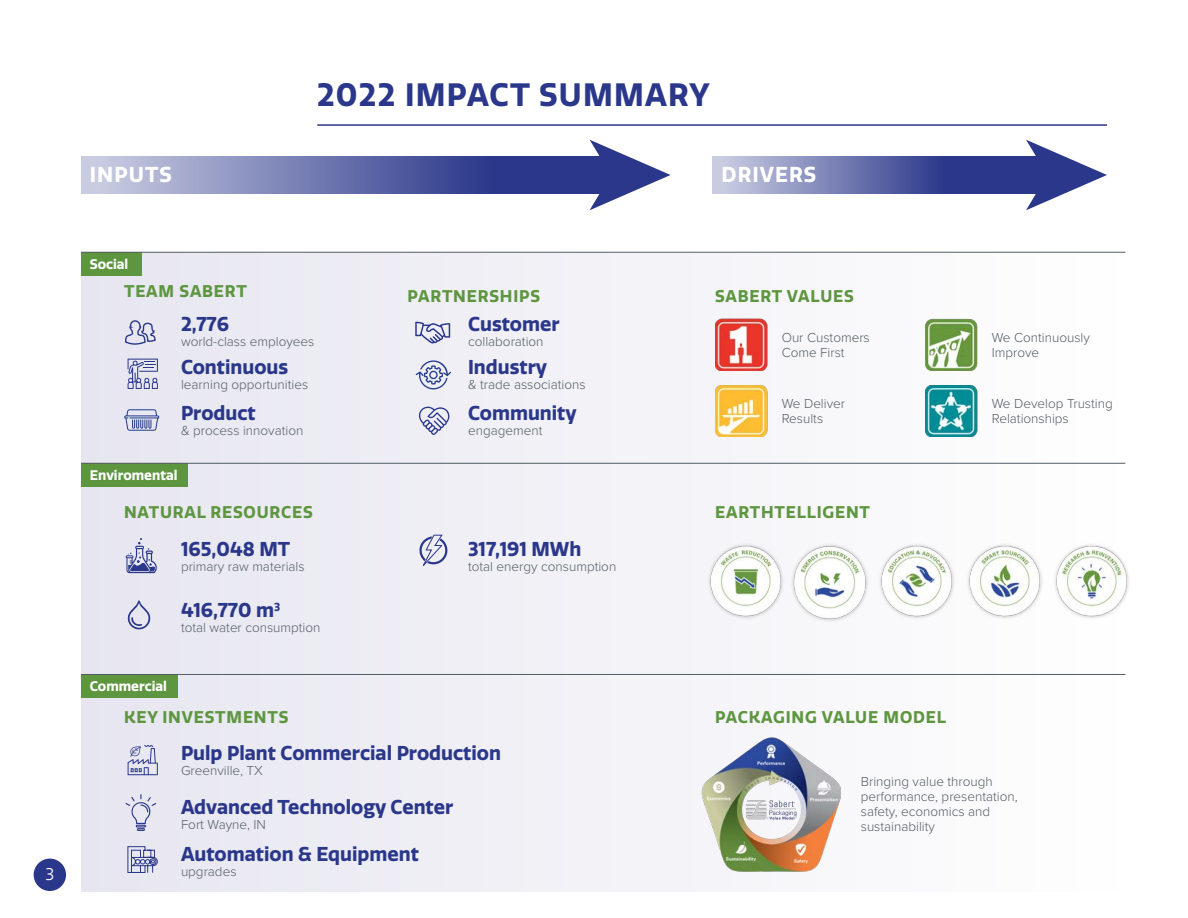
<style>
.page{position:relative;width:1188px;height:918px;background:#fff}
.page>*{position:absolute;margin:0;border:0;box-sizing:border-box;transform-origin:0 0}
.t1{font:700 31.5px "Quatro";letter-spacing:.04em;color:#2a378a}
.t2{font:700 21px "Quatro";letter-spacing:.05em;color:#fff}
.t3{font:700 19.5px "Quatro";color:#2a378a}
.t4{font:700 16.5px "Quatro";letter-spacing:.05em;color:#5e9640}
.t5{font:16.5px "Quatro";color:#fff}
.t6{font:300 13.5px/15px "Proxima Nova";color:#545d64}
.t7{font:700 13.5px "Quatro";color:#fff}
</style>
<div class="page">
<hr style="left:317px;top:124px;width:790px;height:2px;background:#2a378a">
<div style="left:81px;top:252px;width:1044px;height:211px;background:#f2f2f7"></div>
<div style="left:81px;top:463px;width:1044px;height:211px;background:#f1f1f7"></div>
<div style="left:81px;top:674px;width:1044px;height:217px;background:#f2f2f7"></div>
<div style="left:81px;top:252px;width:61px;height:23px;background:#5e9640"></div>
<div style="left:81px;top:463px;width:107px;height:23px;background:#5e9640"></div>
<div style="left:81px;top:674px;width:97px;height:23px;background:#5e9640"></div>
<img style="left:702px;top:737px;width:139px;height:135px">
<img style="left:715px;top:319px;width:52px;height:52px">
<img style="left:715px;top:385px;width:52px;height:52px">
<img style="left:925px;top:385px;width:52px;height:52px">
<img style="left:925px;top:319px;width:52px;height:52px">
<svg style="left:418px;top:407px;width:32px;height:28px"></svg>
<svg style="left:127px;top:600px;width:24px;height:29px"></svg>
<hr style="left:81px;top:252px;width:1044px;height:1px;background:#545d64">
<hr style="left:81px;top:463px;width:1044px;height:1px;background:#545d64">
<hr style="left:81px;top:674px;width:1044px;height:1px;background:#545d64">
<svg style="left:419px;top:534px;width:29px;height:32px"></svg>
<svg style="left:82px;top:156px;width:508px;height:38px"></svg>
<svg style="left:712px;top:156px;width:314px;height:38px"></svg>
<svg style="left:590px;top:140px;width:81px;height:70px"></svg>
<svg style="left:1026px;top:140px;width:81px;height:70px"></svg>
<svg style="left:124px;top:317px;width:32px;height:28px"></svg>
<svg style="left:416px;top:360px;width:35px;height:30px"></svg>
<svg style="left:127px;top:846px;width:31px;height:28px"></svg>
<svg style="left:126px;top:538px;width:31px;height:35px"></svg>
<svg style="left:415px;top:322px;width:35px;height:22px"></svg>
<svg style="left:128px;top:359px;width:30px;height:30px"></svg>
<svg style="left:124px;top:409px;width:35px;height:22px"></svg>
<svg style="left:128px;top:745px;width:30px;height:30px"></svg>
<svg style="left:126px;top:794px;width:30px;height:37px"></svg>
<img style="left:709px;top:545px;width:74px;height:73px">
<img style="left:880px;top:538px;width:166px;height:87px">
<img style="left:792px;top:545px;width:75px;height:76px">
<img style="left:1046px;top:538px;width:83px;height:87px">
<div style="left:34px;top:859px;width:32px;height:32px;background:#2a378a;border-radius:50%"></div>
<p class="t5" style="left:45px;top:865px;width:10px">3</p>
<h1 class="t1" style="left:317px;top:77px;width:394px">2022 IMPACT SUMMARY</h1>
<h2 class="t2" style="left:90px;top:163px;width:83px">INPUTS</h2>
<h2 class="t2" style="left:722px;top:163px;width:96px">DRIVERS</h2>
<p class="t7" style="left:90px;top:256px;width:40px">Social</p>
<p class="t4" style="left:124px;top:281px;width:124px">TEAM SABERT</p>
<h3 class="t3" style="left:181px;top:312px;width:50px">2,776</h3>
<p class="t6" style="left:181px;top:333px;width:135px">world-class employees</p>
<h3 class="t3" style="left:181px;top:356px;width:109px">Continuous</h3>
<p class="t6" style="left:181px;top:377px;width:129px">learning opportunities</p>
<h3 class="t3" style="left:181px;top:402px;width:76px">Product</h3>
<p class="t6" style="left:181px;top:422px;width:124px">&amp; process innovation</p>
<p class="t7" style="left:90px;top:467px;width:89px">Enviromental</p>
<p class="t4" style="left:124px;top:502px;width:190px">NATURAL RESOURCES</p>
<h3 class="t3" style="left:181px;top:537px;width:111px">165,048 MT</h3>
<p class="t6" style="left:181px;top:558px;width:125px">primary raw materials</p>
<h3 class="t3" style="left:181px;top:599px;width:101px">416,770 m<sup>3</sup></h3>
<p class="t6" style="left:181px;top:620px;width:141px">total water consumption</p>
<p class="t7" style="left:90px;top:678px;width:79px">Commercial</p>
<p class="t4" style="left:124px;top:707px;width:166px">KEY INVESTMENTS</p>
<p class="t4" style="left:408px;top:286px;width:134px">PARTNERSHIPS</p>
<h3 class="t3" style="left:468px;top:312px;width:93px">Customer</h3>
<p class="t6" style="left:468px;top:333px;width:77px">collaboration</p>
<h3 class="t3" style="left:468px;top:356px;width:81px">Industry</h3>
<p class="t6" style="left:468px;top:377px;width:119px">&amp; trade associations</p>
<h3 class="t3" style="left:468px;top:402px;width:110px">Community</h3>
<p class="t6" style="left:468px;top:422px;width:76px">engagement</p>
<h3 class="t3" style="left:468px;top:537px;width:115px">317,191 MWh</h3>
<p class="t6" style="left:468px;top:558px;width:150px">total energy consumption</p>
<h3 class="t3" style="left:181px;top:742px;width:322px">Pulp Plant Commercial Production</h3>
<p class="t6" style="left:181px;top:762px;width:83px">Greenville, TX</p>
<h3 class="t3" style="left:181px;top:796px;width:274px">Advanced Technology Center</h3>
<p class="t6" style="left:181px;top:816px;width:86px">Fort Wayne, IN</p>
<h3 class="t3" style="left:181px;top:842px;width:239px">Automation &amp; Equipment</h3>
<p class="t6" style="left:181px;top:863px;width:57px">upgrades</p>
<p class="t4" style="left:715px;top:286px;width:140px">SABERT VALUES</p>
<p class="t6" style="left:782px;top:329px;width:90px">Our Customers<br>Come First</p>
<p class="t6" style="left:992px;top:329px;width:100px">We Continuously<br>Improve</p>
<p class="t6" style="left:782px;top:395px;width:65px">We Deliver<br>Results</p>
<p class="t4" style="left:715px;top:502px;width:156px">EARTHTELLIGENT</p>
<p class="t6" style="left:992px;top:396px;width:122px">We Develop Trusting<br>Relationships</p>
<p class="t4" style="left:715px;top:707px;width:232px">PACKAGING VALUE MODEL</p>
<p class="t6" style="left:861px;top:773px;width:158px">Bringing value through performance, presentation, safety, economics and sustainability</p>
</div>
